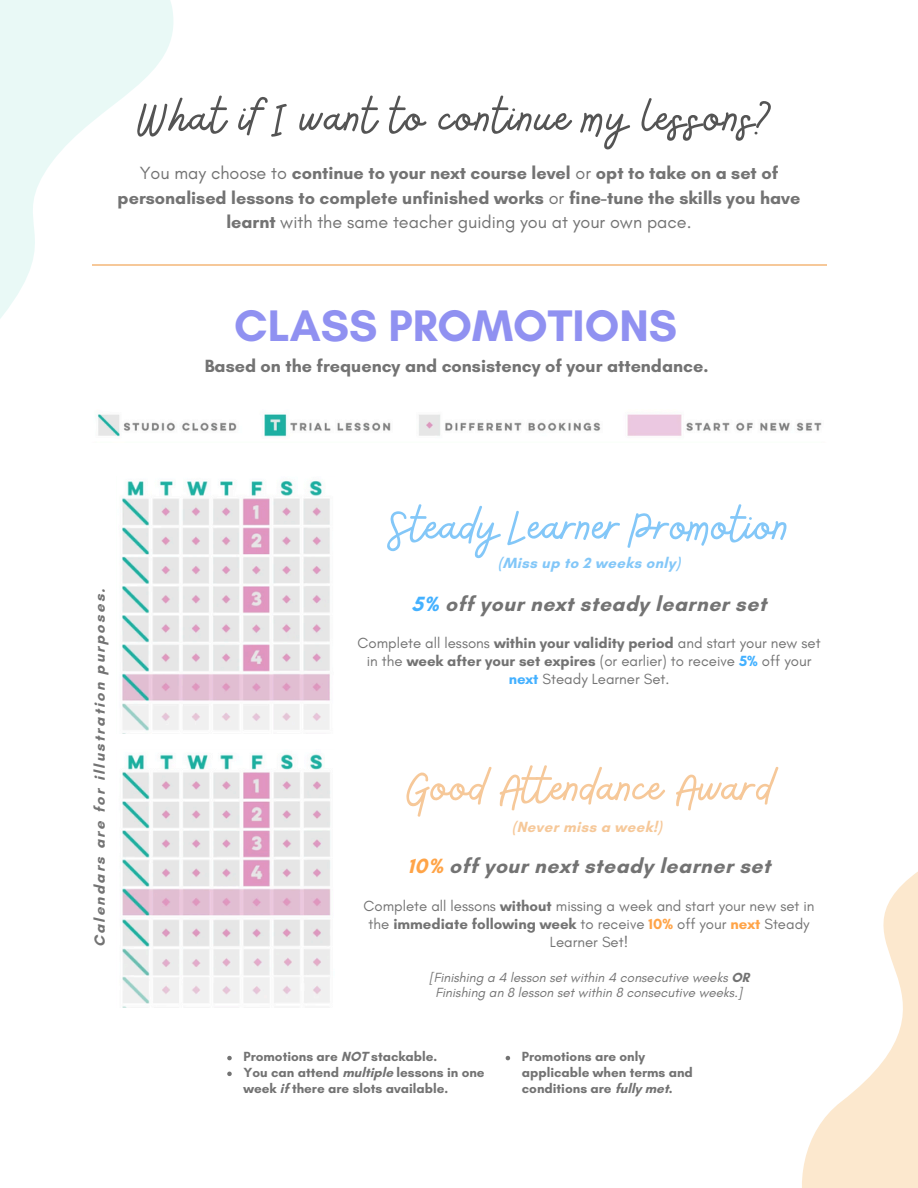
<style>
.page{position:relative;width:918px;height:1188px;background:#fff}
.page>*{position:absolute;margin:0;border:0;box-sizing:border-box;transform-origin:0 0}
.t1{font:52.5px "Bellaboo";letter-spacing:.025em;color:#545454}
.t2{font:52.5px "Bellaboo";color:#83c7f8}
.t3{font:52.5px "Bellaboo";color:#f6c899}
.t4{font:700 45px "Glacial Indifference";color:#9091f1}
.t5{font:700 21px "Glacial Indifference";letter-spacing:.025em;color:#737373}
.t6{font:700 18px/24.8px "Glacial Indifference";color:#737373;text-align:center}
.t7{font:15px/18px "Glacial Indifference";color:#737373;text-align:center}
.t8{font:700 15px "Glacial Indifference";color:#737373}
.t9{font:700 15px "Glacial Indifference";letter-spacing:.025em;color:#83c7f8}
.t10{font:700 15px "Glacial Indifference";letter-spacing:.025em;color:#f6c899}
.t11{font:700 13.5px/15.8px "Glacial Indifference";color:#737373}
.t12{font:italic 13.5px "Glacial Indifference";color:#737373}
.s1{font-weight:400}
.s2{color:#44b1ff}
.s3{font-weight:700}
.s4{font-weight:700;color:#44b1ff}
.s5{color:#ffa447}
.s6{font-weight:700;color:#ffa447}
.s7{font-weight:700;font-style:normal}
</style>
<div class="page">
<svg style="left:0;top:0;width:204px;height:319px"></svg>
<svg style="left:802px;top:871px;width:116px;height:317px"></svg>
<img style="left:97px;top:414px;width:725px;height:23px">
<img style="left:121px;top:480px;width:209px;height:254px">
<img style="left:122px;top:754px;width:209px;height:253px">
<svg style="left:227px;top:1056px;width:5px;height:4px"></svg>
<svg style="left:227px;top:1072px;width:5px;height:4px"></svg>
<svg style="left:506px;top:1056px;width:4px;height:4px"></svg>
<hr style="left:92px;top:264px;width:734px;height:1px;background:#f6c899">
<h5 class="t1" style="left:138px;top:84px;width:637px">What if I want to continue my lessons?</h5>
<p class="t6" style="left:118px;top:160px;width:684px"><span class="s1">You may choose to</span> continue to your next course level <span class="s1">or</span> opt to take on a set of personalised lessons to complete unfinished works <span class="s1">or</span> fine-tune the skills you have learnt <span class="s1">with the same teacher guiding you at your own pace.</span></p>
<p class="t4" style="left:234px;top:298px;width:444px">CLASS PROMOTIONS</p>
<h1 class="t6" style="left:205px;top:353px;width:505px">Based on the frequency and consistency of your attendance.</h1>
<h6 class="t8" style="left:91px;top:947px;width:360px;rotate:-90deg">Calendars are for illustration purposes.</h6>
<p class="t2" style="left:390px;top:493px;width:400px">Steady Learner Promotion</p>
<h1 class="t9" style="left:498px;top:554px;width:184px">(Miss up to 2 weeks only)</h1>
<h3 class="t5" style="left:412px;top:591px;width:356px"><span class="s2">5%</span> off your next steady learner set</h3>
<p class="t7" style="left:358px;top:634px;width:465px">Complete all lessons <span class="s3">within your validity period</span> and start your new set in the <span class="s3">week after your set expires</span> (or earlier) to receive <span class="s4">5%</span> off your <span class="s4">next</span> Steady Learner Set.</p>
<h3 class="t3" style="left:405px;top:754px;width:369px">Good Attendance Award</h3>
<p class="t10" style="left:512px;top:817px;width:151px">(Never miss a week!)</p>
<h6 class="t5" style="left:408px;top:854px;width:364px"><span class="s5">10%</span> off your next steady learner set</h6>
<p class="t7" style="left:364px;top:897px;width:452px">Complete all lessons <span class="s3">without</span> missing a week and start your new set in the <span class="s3">immediate following week</span> to receive <span class="s6">10%</span> off your <span class="s6">next</span> Steady<br>Learner Set!</p>
<p class="t12" style="left:429px;top:969px;width:322px">[Finishing a 4 lesson set within 4 consecutive weeks <span class="s7">OR</span></p>
<p class="t12" style="left:436px;top:985px;width:309px">Finishing an 8 lesson set within 8 consecutive weeks.]</p>
<p class="t11" style="left:243px;top:1049px;width:195px">Promotions are NOT stackable.</p>
<h1 class="t11" style="left:243px;top:1065px;width:243px">You can attend multiple lessons in one week if there are slots available.</h1>
<h6 class="t11" style="left:522px;top:1049px;width:173px">Promotions are only applicable when terms and conditions are fully met.</h6>
</div>
